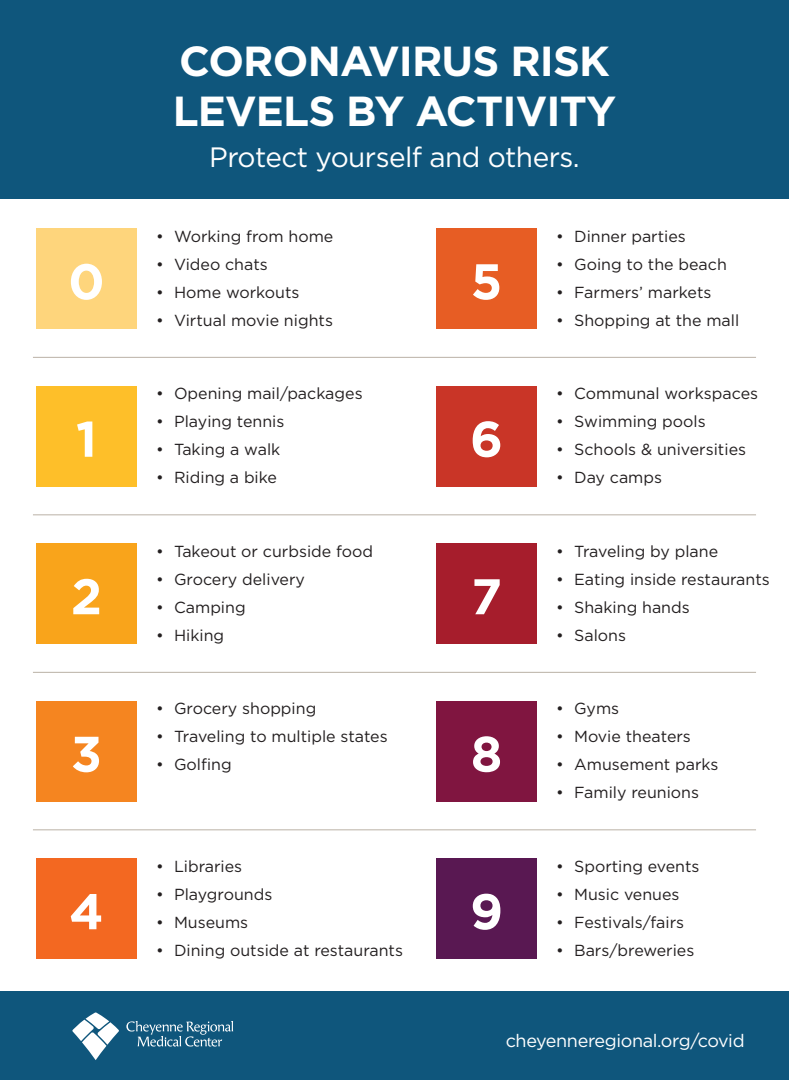
<style>
.page{position:relative;width:789px;height:1080px;background:#fff}
.page>*{position:absolute;margin:0;border:0;box-sizing:border-box;transform-origin:0 0}
.t1{font:700 50px "Gotham";color:#fff}
.t2{font:700 42px "Gotham";letter-spacing:-.02em;color:#fff}
.t3{font:28px "Gotham";letter-spacing:-.02em;color:#fff}
.t4{font:18px "Gotham";letter-spacing:-.02em;color:#fff}
.t5{font:16px "Gotham";color:#231f20}
</style>
<div class="page">
<div style="left:0;top:0;width:789px;height:199px;background:#0f567c"></div>
<div style="left:0;top:991px;width:789px;height:89px;background:#0f567c"></div>
<svg style="left:72px;top:1013px;width:47px;height:47px"></svg>
<svg style="left:126px;top:1021px;width:107px;height:26px"></svg>
<div style="left:36px;top:228px;width:101px;height:101px;background:#fed57c"></div>
<div style="left:36px;top:386px;width:101px;height:100px;background:#febf29"></div>
<div style="left:36px;top:543px;width:101px;height:101px;background:#f9a41b"></div>
<div style="left:36px;top:701px;width:101px;height:100px;background:#f58520"></div>
<div style="left:36px;top:858px;width:101px;height:101px;background:#f36821"></div>
<div style="left:436px;top:228px;width:101px;height:101px;background:#e75d24"></div>
<div style="left:436px;top:386px;width:101px;height:100px;background:#c93527"></div>
<div style="left:436px;top:543px;width:101px;height:101px;background:#a61d2c"></div>
<div style="left:436px;top:701px;width:101px;height:100px;background:#801540"></div>
<div style="left:436px;top:858px;width:101px;height:101px;background:#591852"></div>
<hr style="left:33px;top:357px;width:723px;height:1px;background:#bab1a6">
<hr style="left:33px;top:515px;width:723px;height:1px;background:#bab1a6">
<hr style="left:33px;top:672px;width:723px;height:1px;background:#bab1a6">
<hr style="left:33px;top:830px;width:723px;height:1px;background:#bab1a6">
<p class="t2" style="left:179px;top:36px;width:432px">CORONAVIRUS RISK</p>
<p class="t2" style="left:173px;top:87px;width:445px">LEVELS BY ACTIVITY</p>
<p class="t3" style="left:209px;top:142px;width:372px">Protect yourself and others.</p>
<p class="t1" style="left:68px;top:253px;width:38px">0</p>
<p class="t5" style="left:156px;top:227px;width:179px">• Working from home</p>
<p class="t5" style="left:156px;top:255px;width:113px">• Video chats</p>
<p class="t5" style="left:156px;top:283px;width:145px">• Home workouts</p>
<p class="t5" style="left:156px;top:311px;width:178px">• Virtual movie nights</p>
<p class="t1" style="left:471px;top:253px;width:33px">5</p>
<p class="t5" style="left:556px;top:227px;width:131px">• Dinner parties</p>
<p class="t5" style="left:556px;top:255px;width:172px">• Going to the beach</p>
<p class="t5" style="left:556px;top:283px;width:157px">• Farmers’ markets</p>
<p class="t5" style="left:556px;top:311px;width:185px">• Shopping at the mall</p>
<p class="t1" style="left:76px;top:410px;width:23px">1</p>
<p class="t5" style="left:156px;top:385px;width:208px">• Opening mail/packages</p>
<p class="t5" style="left:156px;top:413px;width:130px">• Playing tennis</p>
<p class="t5" style="left:156px;top:441px;width:126px">• Taking a walk</p>
<p class="t5" style="left:156px;top:469px;width:122px">• Riding a bike</p>
<p class="t1" style="left:470px;top:410px;width:35px">6</p>
<p class="t5" style="left:556px;top:385px;width:203px">• Communal workspaces</p>
<p class="t5" style="left:556px;top:413px;width:151px">• Swimming pools</p>
<p class="t5" style="left:556px;top:441px;width:191px">• Schools &amp; universities</p>
<p class="t5" style="left:556px;top:469px;width:107px">• Day camps</p>
<p class="t1" style="left:71px;top:568px;width:33px">2</p>
<p class="t5" style="left:156px;top:542px;width:219px">• Takeout or curbside food</p>
<p class="t5" style="left:156px;top:570px;width:150px">• Grocery delivery</p>
<p class="t5" style="left:156px;top:598px;width:91px">• Camping</p>
<p class="t5" style="left:156px;top:626px;width:70px">• Hiking</p>
<p class="t1" style="left:471px;top:568px;width:32px">7</p>
<p class="t5" style="left:556px;top:542px;width:163px">• Traveling by plane</p>
<p class="t5" style="left:556px;top:570px;width:215px">• Eating inside restaurants</p>
<p class="t5" style="left:556px;top:598px;width:135px">• Shaking hands</p>
<p class="t5" style="left:556px;top:626px;width:71px">• Salons</p>
<p class="t1" style="left:71px;top:725px;width:33px">3</p>
<p class="t5" style="left:156px;top:700px;width:162px">• Grocery shopping</p>
<p class="t5" style="left:156px;top:728px;width:233px">• Traveling to multiple states</p>
<p class="t5" style="left:156px;top:756px;width:77px">• Golfing</p>
<p class="t1" style="left:471px;top:725px;width:33px">8</p>
<p class="t5" style="left:556px;top:700px;width:65px">• Gyms</p>
<p class="t5" style="left:556px;top:728px;width:136px">• Movie theaters</p>
<p class="t5" style="left:556px;top:756px;width:164px">• Amusement parks</p>
<p class="t5" style="left:556px;top:784px;width:144px">• Family reunions</p>
<p class="t1" style="left:69px;top:883px;width:36px">4</p>
<p class="t5" style="left:156px;top:857px;width:88px">• Libraries</p>
<p class="t5" style="left:156px;top:885px;width:118px">• Playgrounds</p>
<p class="t5" style="left:156px;top:913px;width:94px">• Museums</p>
<p class="t5" style="left:156px;top:941px;width:248px">• Dining outside at restaurants</p>
<p class="t1" style="left:470px;top:883px;width:35px">9</p>
<p class="t5" style="left:556px;top:857px;width:145px">• Sporting events</p>
<p class="t5" style="left:556px;top:885px;width:125px">• Music venues</p>
<p class="t5" style="left:556px;top:913px;width:129px">• Festivals/fairs</p>
<p class="t5" style="left:556px;top:941px;width:140px">• Bars/breweries</p>
<p class="t4" style="left:506px;top:1030px;width:240px">cheyenneregional.org/covid</p>
</div>
